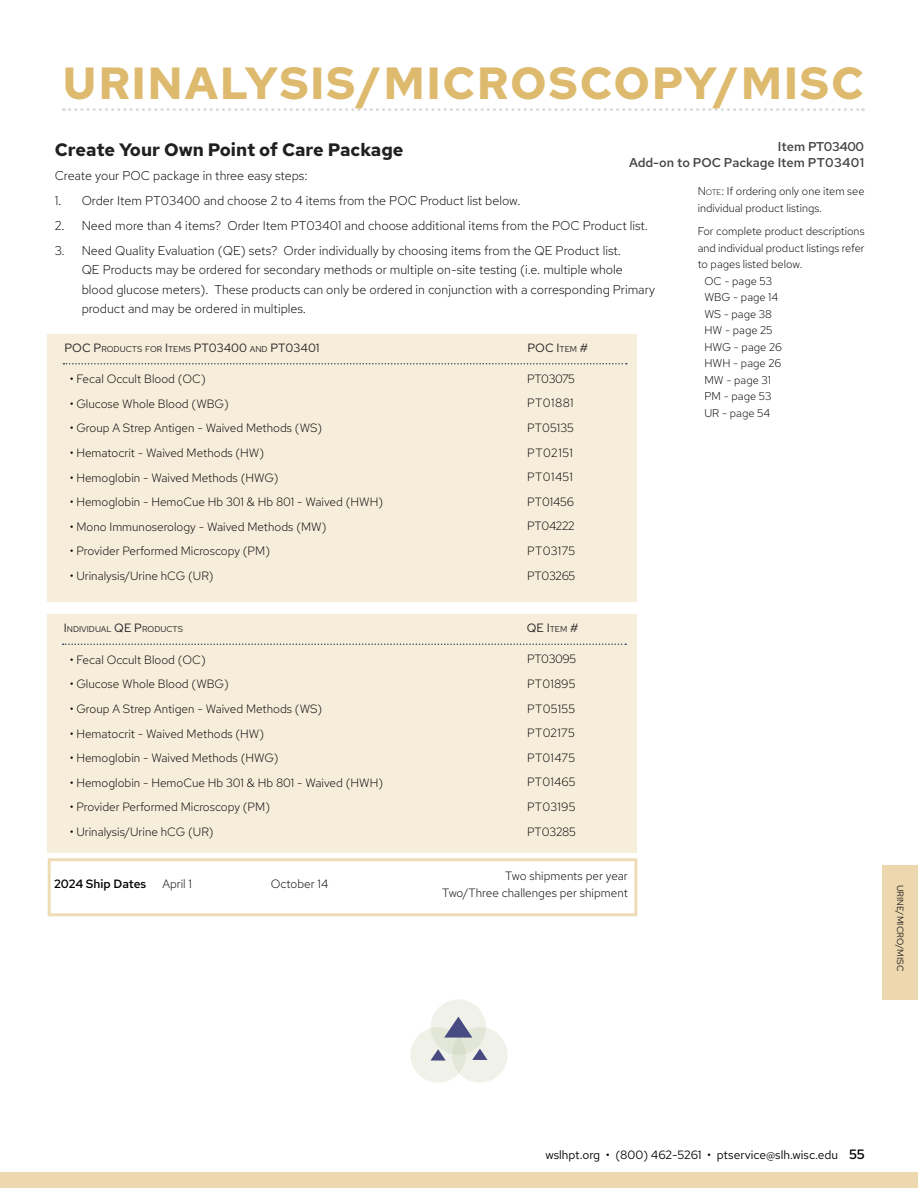
<style>
.page{position:relative;width:918px;height:1188px;background:#fff}
.page>*{position:absolute;margin:0;border:0;box-sizing:border-box;transform-origin:0 0}
.t1{font:700 45px "Red Hat Text";color:#ddba6e}
.t2{font:700 18px "Red Hat Text";color:#221f1f}
.t3{font:300 12.75px/19.5px "Red Hat Text";color:#000}
.t4{font:600 12.75px/15.3px "Red Hat Text";color:#434345;text-align:right}
.t5{font:300 12px/24.6px "Red Hat Text";color:#000;text-align:right}
.t6{font:12px "Red Hat Text";color:#221f1f}
.t7{font:12px "Red Hat Text";color:#000}
.t8{font:600 12px "Red Hat Text";letter-spacing:-.005em;color:#000}
.t9{font:300 11.25px/16.5px "Red Hat Text";color:#000}
.t10{font:9px "Red Hat Text";color:#221f1f}
.t11{font:8.4px "Red Hat Text";color:#221f1f}
.s1{font-style:inherit}
.s2{font-size:7.8px}
.s3{font-size:8.4px}
.s4{font-size:12px}
.s5{font-weight:600;font-size:13.5px}
</style>
<div class="page">
<svg style="left:70px;top:108px;width:793px;height:3px"></svg>
<div style="left:883px;top:865px;width:35px;height:135px;background:#ecd7ae"></div>
<div style="left:0;top:1172px;width:918px;height:16px;background:#ecd7ae"></div>
<div style="left:410px;top:1027px;width:56px;height:56px;background:#f0f2ea;border-radius:50%"></div>
<div style="left:431px;top:999px;width:55px;height:56px;background:linear-gradient(to right,#e9ece0,#f3f4ee);border-radius:50%"></div>
<svg style="left:452px;top:1027px;width:56px;height:56px;fill:#f0f2ea"></svg>
<svg style="left:431px;top:1049px;width:15px;height:12px"></svg>
<svg style="left:472px;top:1049px;width:15px;height:11px"></svg>
<svg style="left:444px;top:1017px;width:28px;height:21px"></svg>
<div style="left:47px;top:335px;width:589px;height:267px;background:#f6eddb"></div>
<svg style="left:63px;top:363px;width:564px;height:1px"></svg>
<div style="left:47px;top:614px;width:589px;height:239px;background:#f6eddb"></div>
<svg style="left:63px;top:644px;width:563px;height:1px"></svg>
<h1 class="t1" style="left:63px;top:54px;width:30px">URINALYSIS</h1>
<h1 class="t1" style="left:358px;top:54px;width:60px">/MICROSCO</h1>
<h1 class="t1" style="left:652px;top:54px;width:120px">PY/MISC</h1>
<h2 class="t2" style="left:55px;top:138px;width:350px">Create Your Own Point of Care Package</h2>
<p class="t4" style="left:629px;top:139px;width:237px">Item PT03400<br>Add-on to POC Package Item PT03401</p>
<p class="t3" style="left:55px;top:166px;width:255px">Create your POC package in three easy steps:</p>
<p class="t3" style="left:55px;top:191px;width:467px">1. Order Item PT03400 and choose 2 to 4 items from the POC Product list below.</p>
<p class="t3" style="left:55px;top:215px;width:595px">2. Need more than 4 items? Order Item PT03401 and choose additional items from the POC Product list.</p>
<p class="t3" style="left:82px;top:240px;width:575px;text-indent:-27px">3. Need Quality Evaluation (QE) sets? Order individually by choosing items from the QE Product list.<br>QE Products may be ordered for secondary methods or multiple on-site testing (i.e. multiple whole blood glucose meters). These products can only be ordered in conjunction with a corresponding Primary product and may be ordered in multiples.</p>
<p class="t9" style="left:698px;top:183px;width:168px"><span class="s1">N</span><span class="s2">ote</span><span class="s1">:</span> If ordering only one item see individual product listings.</p>
<p class="t9" style="left:698px;top:223px;width:168px">For complete product descriptions</p>
<p class="t9" style="left:698px;top:239px;width:168px">and individual product listings refer</p>
<p class="t9" style="left:698px;top:256px;width:106px">to pages listed below.</p>
<p class="t9" style="left:704px;top:272px;width:69px">OC - page 53</p>
<p class="t9" style="left:704px;top:289px;width:75px">WBG - page 14</p>
<p class="t9" style="left:704px;top:305px;width:69px">WS - page 38</p>
<p class="t9" style="left:704px;top:322px;width:70px">HW - page 25</p>
<p class="t9" style="left:704px;top:338px;width:79px">HWG - page 26</p>
<p class="t9" style="left:704px;top:355px;width:78px">HWH - page 26</p>
<p class="t9" style="left:704px;top:371px;width:68px">MW - page 31</p>
<p class="t9" style="left:704px;top:388px;width:69px">PM - page 53</p>
<p class="t9" style="left:704px;top:404px;width:67px">UR - page 54</p>
<p class="t6" style="left:64px;top:340px;width:257px">POC P<span class="s3">RODUCTS FOR</span> I <span class="s3">TEMS</span> PT03400 <span class="s3">AN D</span> PT03401</p>
<p class="t5" style="left:70px;top:367px;width:138px">• Fecal Occult Blood (OC)</p>
<p class="t5" style="left:70px;top:391px;width:161px">• Glucose Whole Blood (WBG)</p>
<p class="t5" style="left:70px;top:416px;width:254px">• Group A Strep Antigen - Waived Methods (WS)</p>
<p class="t5" style="left:70px;top:440px;width:196px">• Hematocrit - Waived Methods (HW)</p>
<p class="t5" style="left:70px;top:465px;width:211px">• Hemoglobin - Waived Methods (HWG)</p>
<p class="t5" style="left:70px;top:490px;width:315px">• Hemoglobin - HemoCue Hb 301 &amp; Hb 801 - Waived (HWH)</p>
<p class="t5" style="left:70px;top:514px;width:258px">• Mono Immunoserology - Waived Methods (MW)</p>
<p class="t5" style="left:70px;top:539px;width:202px">• Provider Performed Microscopy (PM)</p>
<p class="t5" style="left:70px;top:563px;width:146px">• Urinalysis/Urine hCG (UR)</p>
<p class="t6" style="left:527px;top:340px;width:62px">POC I <span class="s3">TEM</span> #</p>
<p class="t5" style="left:527px;top:366px;width:50px;text-align:left">PT03075<br>PT01881<br>PT05135<br>PT02151<br>PT01451<br>PT01456<br>PT04222<br>PT03175<br>PT03265</p>
<p class="t11" style="left:64px;top:624px;width:121px"><span class="s4">I</span> N DIVIDUAL <span class="s4">QE P</span>RODUCTS</p>
<p class="t5" style="left:70px;top:647px;width:138px">• Fecal Occult Blood (OC)</p>
<p class="t5" style="left:70px;top:672px;width:161px">• Glucose Whole Blood (WBG)</p>
<p class="t5" style="left:70px;top:696px;width:254px">• Group A Strep Antigen - Waived Methods (WS)</p>
<p class="t5" style="left:70px;top:721px;width:196px">• Hematocrit - Waived Methods (HW)</p>
<p class="t5" style="left:70px;top:745px;width:211px">• Hemoglobin - Waived Methods (HWG)</p>
<p class="t5" style="left:70px;top:770px;width:315px">• Hemoglobin - HemoCue Hb 301 &amp; Hb 801 - Waived (HWH)</p>
<p class="t5" style="left:70px;top:795px;width:202px">• Provider Performed Microscopy (PM)</p>
<p class="t5" style="left:70px;top:819px;width:146px">• Urinalysis/Urine hCG (UR)</p>
<p class="t8" style="left:54px;top:876px;width:94px">2024 Ship Dates</p>
<p class="t5" style="left:162px;top:871px;width:31px">April 1</p>
<p class="t5" style="left:271px;top:871px;width:59px">October 14</p>
<p class="t6" style="left:527px;top:620px;width:53px">QE I<span class="s3">TEM</span> #</p>
<p class="t5" style="left:527px;top:647px;width:50px;text-align:justify">PT03095<br>PT01895<br>PT05155<br>PT02175<br>PT01475<br>PT01465<br>PT03195<br>PT03285</p>
<p class="t5" style="left:442px;top:868px;width:187px;line-height:16.5px">Two shipments per year<br>Two/Three challenges per shipment</p>
<p class="t10" style="left:906px;top:885px;width:88px;rotate:90deg">URINE/MICRO/MISC</p>
<p class="t7" style="left:545px;top:1147px;width:321px">wslhpt.org • (800) 462-5261 • ptservice@slh.wisc.edu <span class="s5">55</span></p>
</div>
